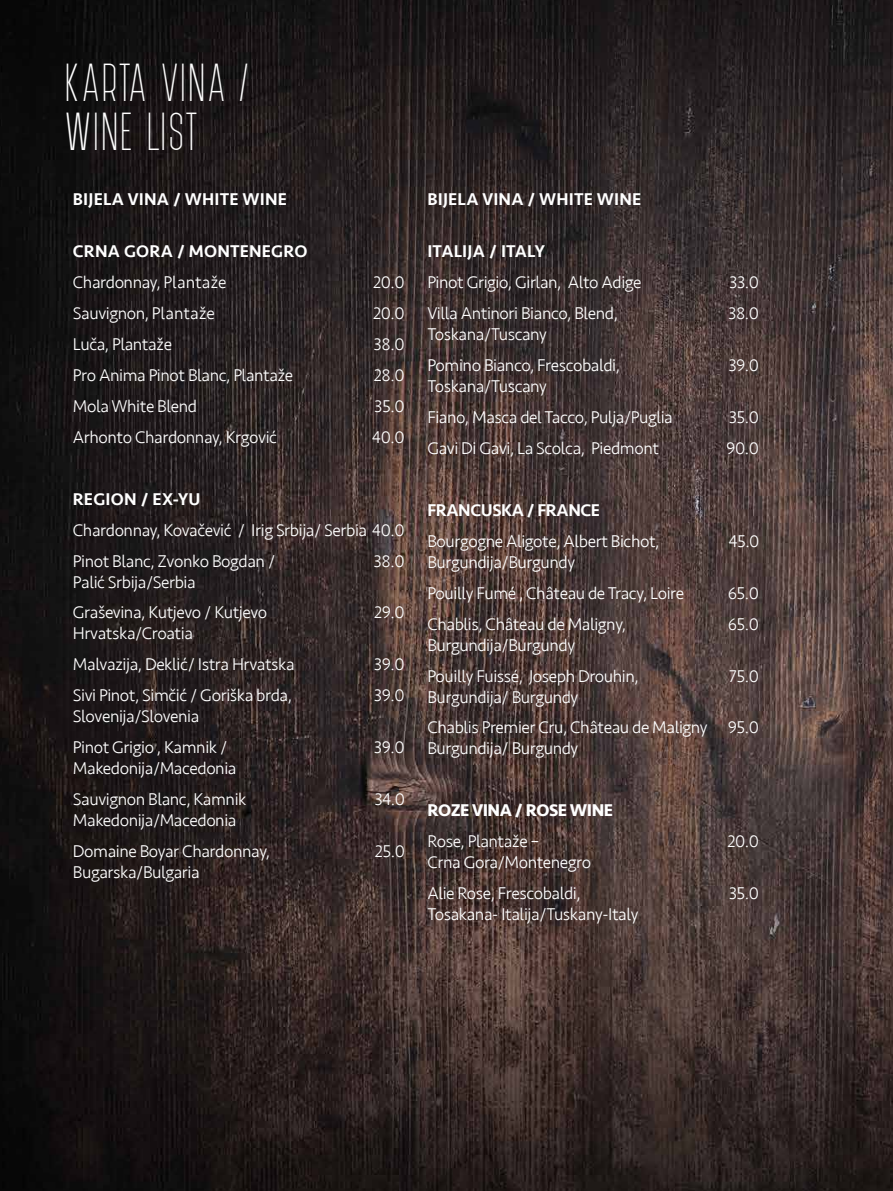
<style>
.page{position:relative;width:893px;height:1191px;background:#fff}
.page>*{position:absolute;margin:0;border:0;box-sizing:border-box;transform-origin:0 0}
.t1{font:300 40.25px/48.3px "Post Scriptum";letter-spacing:-.015em;color:#fff}
.t2{font:300 17.5px/31px "Seravek";letter-spacing:-.025em;color:#fff}
.t3{font:500 17.5px "Seravek";letter-spacing:.01em;color:#fff}
.t4{font:700 17.5px "Seravek";letter-spacing:-.025em;color:#fff}
.t5{font:500 17.5px "Seravek";letter-spacing:-.025em;color:#fff}
</style>
<div class="page">
<img style="left:0;top:0;width:893px;height:1191px">
<h1 class="t1" style="left:65px;top:59px;width:186px">KARTA VINA /<br>WINE LIST</h1>
<p class="t3" style="left:73px;top:189px;width:216px">BIJELA VINA / WHITE WINE</p>
<p class="t3" style="left:73px;top:240px;width:236px">CRNA GORA / MONTENEGRO</p>
<p class="t2" style="left:73px;top:267px;width:155px">Chardonnay, Plantaže</p>
<p class="t2" style="left:373px;top:267px;width:33px">20.0</p>
<p class="t2" style="left:73px;top:298px;width:144px">Sauvignon, Plantaže</p>
<p class="t2" style="left:373px;top:298px;width:33px">20.0</p>
<p class="t2" style="left:73px;top:329px;width:101px">Luča, Plantaže</p>
<p class="t2" style="left:374px;top:329px;width:32px">38.0</p>
<p class="t2" style="left:73px;top:360px;width:222px">Pro Anima Pinot Blanc, Plantaže</p>
<p class="t2" style="left:374px;top:360px;width:32px">28.0</p>
<p class="t2" style="left:73px;top:391px;width:126px">Mola White Blend</p>
<p class="t2" style="left:374px;top:391px;width:32px">35.0</p>
<p class="t2" style="left:73px;top:422px;width:206px">Arhonto Chardonnay, Krgović</p>
<p class="t2" style="left:372px;top:422px;width:34px">40.0</p>
<p class="t3" style="left:73px;top:488px;width:129px">REGION / EX-YU</p>
<p class="t2" style="left:73px;top:514px;width:333px">Chardonnay, Kovačević / Irig Srbija/ Serbia 40.0<br>Pinot Blanc, Zvonko Bogdan /</p>
<p class="t2" style="left:374px;top:545px;width:32px">38.0</p>
<p class="t2" style="left:73px;top:566px;width:196px">Palić Srbija/Serbia<br>Graševina, Kutjevo / Kutjevo</p>
<p class="t2" style="left:73px;top:618px;width:223px">Hrvatska/Croatia<br>Malvazija, Deklić/ Istra Hrvatska</p>
<p class="t2" style="left:374px;top:597px;width:32px">29.0</p>
<p class="t2" style="left:374px;top:649px;width:32px">39.0</p>
<p class="t2" style="left:73px;top:680px;width:221px">Sivi Pinot, Simčić / Goriška brda,</p>
<p class="t2" style="left:374px;top:680px;width:32px">39.0</p>
<p class="t2" style="left:73px;top:701px;width:156px">Slovenija/Slovenia<br>Pinot Grigio , Kamnik /</p>
<p class="t2" style="left:374px;top:732px;width:32px">39.0</p>
<p class="t2" style="left:73px;top:753px;width:175px">Makedonija/Macedonia<br>Sauvignon Blanc, Kamnik</p>
<p class="t2" style="left:73px;top:805px;width:199px">Makedonija/Macedonia<br>Domaine Boyar Chardonnay,</p>
<p class="t2" style="left:73px;top:857px;width:128px">Bugarska/Bulgaria</p>
<p class="t2" style="left:374px;top:784px;width:32px">34.0</p>
<p class="t2" style="left:375px;top:836px;width:32px">25.0</p>
<p class="t3" style="left:427px;top:189px;width:216px">BIJELA VINA / WHITE WINE</p>
<p class="t3" style="left:427px;top:240px;width:119px">ITALIJA / ITALY</p>
<p class="t2" style="left:427px;top:267px;width:216px">Pinot Grigio, Girlan, Alto Adige</p>
<p class="t2" style="left:729px;top:267px;width:31px">33.0</p>
<p class="t2" style="left:427px;top:298px;width:192px">Villa Antinori Bianco, Blend,</p>
<p class="t2" style="left:728px;top:298px;width:32px">38.0</p>
<p class="t2" style="left:427px;top:319px;width:194px">Toskana/Tuscany<br>Pomino Bianco, Frescobaldi,</p>
<p class="t2" style="left:728px;top:350px;width:32px">39.0</p>
<p class="t2" style="left:427px;top:371px;width:247px">Toskana/Tuscany<br>Fiano, Masca del Tacco, Pulja/Puglia</p>
<p class="t2" style="left:729px;top:402px;width:32px">35.0</p>
<p class="t2" style="left:427px;top:433px;width:233px">Gavi Di Gavi, La Scolca, Piedmont</p>
<p class="t2" style="left:726px;top:433px;width:34px">90.0</p>
<p class="t5" style="left:427px;top:499px;width:174px">FRANCUSKA / FRANCE</p>
<p class="t2" style="left:427px;top:525px;width:234px">Bourgogne Aligote, Albert Bichot,</p>
<p class="t2" style="left:728px;top:525px;width:33px">45.0</p>
<p class="t2" style="left:427px;top:546px;width:258px">Burgundija/Burgundy<br>Pouilly Fumé , Château de Tracy, Loire</p>
<p class="t2" style="left:728px;top:577px;width:33px">65.0</p>
<p class="t2" style="left:427px;top:608px;width:200px">Chablis, Château de Maligny,</p>
<p class="t2" style="left:728px;top:608px;width:33px">65.0</p>
<p class="t2" style="left:427px;top:629px;width:213px">Burgundija/Burgundy<br>Pouilly Fuissé, Joseph Drouhin,</p>
<p class="t2" style="left:729px;top:660px;width:31px">75.0</p>
<p class="t2" style="left:427px;top:681px;width:333px">Burgundija/ Burgundy<br>Chablis Premier Cru, Château de Maligny 95.0</p>
<p class="t2" style="left:427px;top:733px;width:152px">Burgundija/ Burgundy</p>
<p class="t4" style="left:427px;top:796px;width:187px">ROZE VINA / ROSE WINE</p>
<p class="t2" style="left:427px;top:826px;width:114px">Rose, Plantaže –</p>
<p class="t2" style="left:727px;top:826px;width:33px">20.0</p>
<p class="t2" style="left:427px;top:847px;width:165px">Crna Gora/Montenegro<br>Alie Rose, Frescobaldi,</p>
<p class="t2" style="left:729px;top:878px;width:32px">35.0</p>
<p class="t2" style="left:427px;top:899px;width:213px">Tosakana- Italija/Tuskany-Italy</p>
</div>
